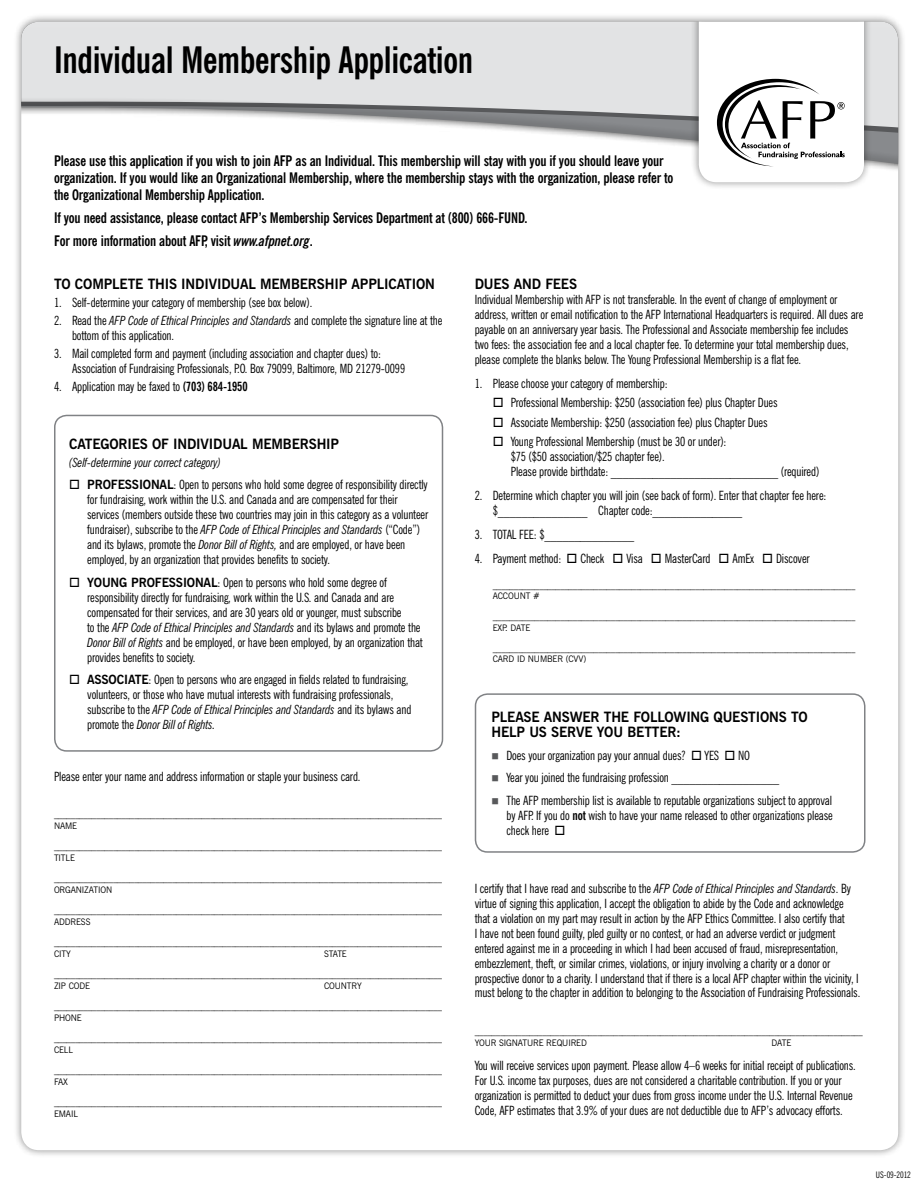
<style>
.page{position:relative;width:918px;height:1188px;background:#fff}
.page>*{position:absolute;margin:0;border:0;box-sizing:border-box;transform-origin:0 0}
.t1{font:700 condensed 36.45px "News Gothic BT";letter-spacing:-.01em;color:#000;scale:.96 1}
.t2{font:700 condensed 14.55px/16.8px "News Gothic BT";letter-spacing:-.01em;color:#000;scale:.96 1}
.t3{font:700 14.25px/15px "News Gothic BT";letter-spacing:-.01em;color:#000;scale:.96 1}
.t4{font:condensed 12.75px/15px "News Gothic BT";letter-spacing:-.01em;color:#000;scale:.96 1}
.t5{font:700 12.75px "News Gothic BT";letter-spacing:-.01em;color:#000;scale:.96 1}
.t6{font:italic condensed 12.75px "News Gothic BT";letter-spacing:-.01em;color:#000;scale:.96 1}
.t7{font:9px/12px "News Gothic BT";letter-spacing:-.01em;color:#000;scale:.96 1}
.t8{font:condensed 9px "News Gothic BT";letter-spacing:-.01em;color:#000;scale:.96 1}
.s1{font-style:italic}
.s2{font-weight:700}
.s3{color:#58595b}
</style>
<div class="page">
<div style="left:13px;top:14px;width:893px;height:1144px;background:#000;opacity:.45"></div>
<div style="left:21px;top:22px;width:877px;height:1128px;background:#fff;border-radius:18px"></div>
<div style="left:21px;top:22px;width:877px;height:145px;background:#000;opacity:.12"></div>
<div style="left:691px;top:22px;width:181px;height:169px;background:#000;opacity:.45"></div>
<svg style="left:699px;top:22px;width:165px;height:160px"></svg>
<div style="left:54px;top:415px;width:389px;height:337px;border:2px solid #808285;border-radius:12px"></div>
<div style="left:475px;top:693px;width:391px;height:160px;border:2px solid #808285;border-radius:12px"></div>
<h1 class="t1" style="left:54px;top:38px;width:438px">Individual Membership Application</h1>
<p class="t2" style="left:54px;top:152px;width:647px">Please use this application if you wish to join AFP as an Individual. This membership will stay with you if you should leave your organization. If you would like an Organizational Membership, where the membership stays with the organization, please refer to the Organizational Membership Application.</p>
<p class="t2" style="left:54px;top:206px;width:495px;line-height:23px">If you need assistance, please contact AFP’s Membership Services Department at (800) 666-FUND.<br>For more information about AFP, visit <span class="s1">www.afpnet.org</span>.</p>
<p class="t3" style="left:54px;top:276px;width:398px">TO COMPLETE THIS INDIVIDUAL MEMBERSHIP APPLICATION</p>
<p class="t4" style="left:54px;top:295px;width:271px">1. Self-determine your category of membership (see box below).</p>
<p class="t4" style="left:72px;top:313px;width:387px;text-indent:-18px">2. Read the <span class="s1">AFP Code of Ethical Principles and Standards</span> and complete the signature line at the bottom of this application.</p>
<p class="t4" style="left:72px;top:346px;width:349px;text-indent:-18px">3. Mail completed form and payment (including association and chapter dues) to:<br>Association of Fundraising Professionals, P.O. Box 79099, Baltimore, MD 21279-0099</p>
<p class="t4" style="left:54px;top:379px;width:203px">4. Application may be faxed to <span class="s2">(703) 684-1950</span></p>
<p class="t3" style="left:69px;top:436px;width:283px">CATEGORIES OF INDIVIDUAL MEMBERSHIP</p>
<p class="t6" style="left:69px;top:455px;width:160px">(Self-determine your correct category)</p>
<p class="t5" style="left:69px;top:477px;width:44px">□ PROFESS</p>
<p class="t5" style="left:139px;top:477px;width:8px">IONAL</p>
<p class="t4" style="left:87px;top:477px;width:357px;text-indent:86px">: Open to persons who hold some degree of responsibility directly for fundraising, work within the U.S. and Canada and are compensated for their services (members outside these two countries may join in this category as a volunteer fundraiser), subscribe to the <span class="s1">AFP Code of Ethical Principles and Standards</span> (“Code”) and its bylaws, promote the <span class="s1">Donor Bill of Rights,</span> and are employed, or have been employed, by an organization that provides benefits to society.</p>
<p class="t5" style="left:69px;top:575px;width:36px">□ YOUNG</p>
<p class="t5" style="left:131px;top:575px;width:17px">PROFESSIONAL</p>
<p class="t4" style="left:87px;top:575px;width:351px;text-indent:130px">: Open to persons who hold some degree of responsibility directly for fundraising, work within the U.S. and Canada and are compensated for their services, and are 30 years old or younger, must subscribe<br>to the <span class="s1">AFP Code of Ethical Principles and Standards</span> and its bylaws and promote the <span class="s1">Donor Bill of Rights</span> and be employed, or have been employed, by an organization that provides benefits to society.</p>
<p class="t5" style="left:69px;top:672px;width:35px">□ ASSOCIATE</p>
<p class="t4" style="left:87px;top:672px;width:339px;text-indent:61px">: Open to persons who are engaged in fields related to fundraising, volunteers, or those who have mutual interests with fundraising professionals, subscribe to the <span class="s1">AFP Code of Ethical Principles and Standards</span> and its bylaws and promote the <span class="s1">Donor Bill of Rights.</span></p>
<p class="t4" style="left:54px;top:769px;width:321px">Please enter your name and address information or staple your business card.</p>
<p class="t7" style="left:54px;top:808px;width:406px">____________________________________________________________________________________________<br>NAME</p>
<p class="t7" style="left:54px;top:840px;width:406px">____________________________________________________________________________________________<br>TITLE</p>
<p class="t7" style="left:54px;top:872px;width:406px">____________________________________________________________________________________________<br>ORGANIZATION</p>
<p class="t7" style="left:54px;top:904px;width:406px">____________________________________________________________________________________________<br>ADDRESS</p>
<p class="t7" style="left:54px;top:936px;width:406px">____________________________________________________________________________________________<br>CITY</p>
<p class="t7" style="left:324px;top:948px;width:25px">STATE</p>
<p class="t7" style="left:54px;top:967px;width:406px">____________________________________________________________________________________________<br>ZIP CODE</p>
<p class="t7" style="left:324px;top:979px;width:41px">COUNTRY</p>
<p class="t7" style="left:54px;top:999px;width:406px">____________________________________________________________________________________________<br>PHONE</p>
<p class="t7" style="left:54px;top:1031px;width:406px">____________________________________________________________________________________________<br>CELL</p>
<p class="t7" style="left:54px;top:1063px;width:406px">____________________________________________________________________________________________<br>FAX</p>
<p class="t7" style="left:54px;top:1095px;width:406px">____________________________________________________________________________________________<br>EMAIL</p>
<p class="t3" style="left:475px;top:276px;width:108px">DUES AND FEES</p>
<p class="t4" style="left:475px;top:292px;width:406px">Individual Membership with AFP is not transferable. In the event of change of employment or address, written or email notification to the AFP International Headquarters is required. All dues are payable on an anniversary year basis. The Professional and Associate membership fee includes two fees: the association fee and a local chapter fee. To determine your total membership dues, please complete the blanks below. The Young Professional Membership is a flat fee.</p>
<p class="t4" style="left:475px;top:376px;width:202px">1. Please choose your category of membership:</p>
<p class="t4" style="left:493px;top:395px;width:298px">□ Professional Membership: $250 (association fee) plus Chapter Dues</p>
<p class="t4" style="left:493px;top:415px;width:288px">□ Associate Membership: $250 (association fee) plus Chapter Dues</p>
<p class="t4" style="left:511px;top:434px;width:323px;text-indent:-18px">□ Young Professional Membership (must be 30 or under):<br>$75 ($50 association/$25 chapter fee).<br>Please provide birthdate: ____________________________ (required)</p>
<p class="t4" style="left:493px;top:488px;width:349px;text-indent:-18px">2. Determine which chapter you will join (see back of form). Enter that chapter fee here: $_______________ Chapter code:_______________</p>
<p class="t4" style="left:475px;top:527px;width:168px">3. TOTAL FEE: $_______________</p>
<p class="t4" style="left:475px;top:551px;width:351px">4. Payment method: □ Check □ Visa □ MasterCard □ AmEx □ Discover</p>
<p class="t7" style="left:493px;top:578px;width:379px">______________________________________________________________________________________<br>ACCOUNT #</p>
<p class="t7" style="left:493px;top:610px;width:379px">______________________________________________________________________________________<br>EXP. DATE</p>
<p class="t7" style="left:493px;top:641px;width:379px">______________________________________________________________________________________<br>CARD ID NUMBER (CVV)</p>
<p class="t3" style="left:491px;top:710px;width:331px">PLEASE ANSWER THE FOLLOWING QUESTIONS TO<br>HELP US SERVE YOU BETTER:</p>
<p class="t4" style="left:491px;top:748px;width:271px"><span class="s3">■</span> Does your organization pay your annual dues? □ YES □ NO</p>
<p class="t4" style="left:491px;top:770px;width:301px"><span class="s3">■</span> Year you joined the fundraising profession __________________</p>
<p class="t4" style="left:506px;top:793px;width:341px;text-align:justify;text-indent:-15px"><span class="s3">■</span> The AFP membership list is available to reputable organizations subject to approval by AFP. If you do <span class="s2">not</span> wish to have your name released to other organizations please check here □</p>
<p class="t4" style="left:475px;top:880px;width:403px">I certify that I have read and subscribe to the <span class="s1">AFP Code of Ethical Principles and Standards</span>. By virtue of signing this application, I accept the obligation to abide by the Code and acknowledge that a violation on my part may result in action by the AFP Ethics Committee. I also certify that<br>I have not been found guilty, pled guilty or no contest, or had an adverse verdict or judgment entered against me in a proceeding in which I had been accused of fraud, misrepresentation, embezzlement, theft, or similar crimes, violations, or injury involving a charity or a donor or prospective donor to a charity. I understand that if there is a local AFP chapter within the vicinity, I must belong to the chapter in addition to belonging to the Association of Fundraising Professionals.</p>
<p class="t7" style="left:475px;top:1024px;width:406px">____________________________________________________________________________________________<br>YOUR SIGNATURE REQUIRED</p>
<p class="t7" style="left:772px;top:1036px;width:22px">DATE</p>
<p class="t4" style="left:475px;top:1057px;width:399px">You will receive services upon payment. Please allow 4–6 weeks for initial receipt of publications.<br>For U.S. income tax purposes, dues are not considered a charitable contribution. If you or your organization is permitted to deduct your dues from gross income under the U.S. Internal Revenue Code, AFP estimates that 3.9% of your dues are not deductible due to AFP’s advocacy efforts.</p>
<p class="t8" style="left:876px;top:1170px;width:38px">US-09-2012</p>
</div>
